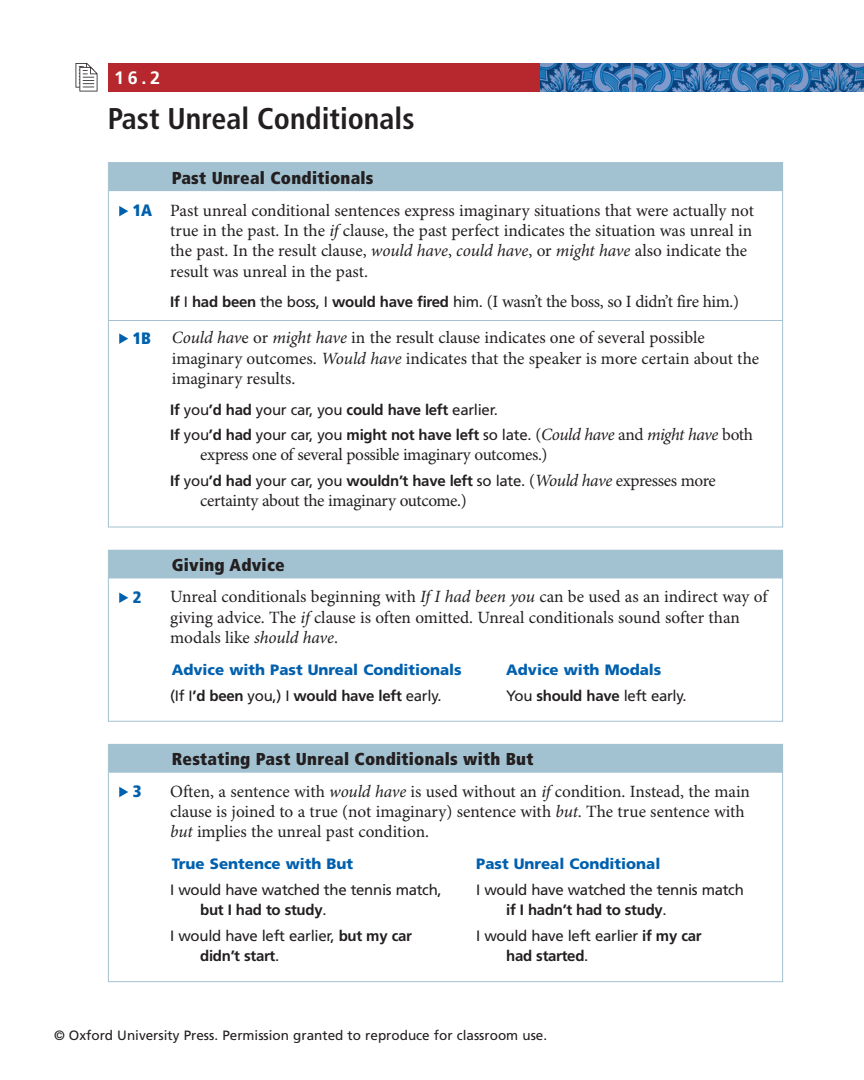
<style>
.page{position:relative;width:864px;height:1080px;background:#fff}
.page>*{position:absolute;margin:0;border:0;box-sizing:border-box;transform-origin:0 0}
.t1{font:700 condensed 30px "Frutiger LT Std";color:#231f20}
.t2{font:700 18px "Frutiger LT Std";color:#fff}
.t3{font:17.25px/20.2px "Minion Pro";letter-spacing:-.005em;color:#231f20}
.t4{font:900 condensed 17.25px "Frutiger LT Std";letter-spacing:.015em;color:#231f20}
.t5{font:17.25px "Minion Pro";letter-spacing:-.025em;color:#231f20}
.t6{font:900 condensed 16.5px "Frutiger LT Std";color:#0160ae}
.t7{font:700 15px/25.5px "Frutiger LT Std";letter-spacing:-.02em;color:#231f20}
.t8{font:15px "Frutiger LT Std";letter-spacing:-.02em;color:#231f20}
.t9{font:900 15px "Frutiger LT Std";color:#0160ae}
.t10{font:13.5px "Frutiger LT Std";color:#231f20}
.s1{font-style:italic}
.s2{font-family:"Frutiger LT Std";font-weight:700;font-size:15px}
.s3{font-family:"Frutiger LT Std";font-size:15px}
.s4{font-weight:400}
.s5{font-family:"Minion Pro";font-weight:400;font-size:17.25px}
.s6{font-family:"Minion Pro";font-weight:400;font-style:italic;font-size:17.25px}
.s7{font-weight:700}
</style>
<div class="page">
<div style="left:108px;top:63px;width:444px;height:29px;background:#b7282e"></div>
<img style="left:540px;top:63px;width:324px;height:29px">
<svg style="left:76px;top:63px;width:22px;height:29px"></svg>
<div style="left:109px;top:163px;width:674px;height:28px;background:#a3c2d1"></div>
<hr style="left:109px;top:320px;width:674px;height:1px;background:#a3c2d1">
<svg style="left:119px;top:206px;width:9px;height:10px"></svg>
<svg style="left:119px;top:333px;width:9px;height:11px"></svg>
<div style="left:109px;top:550px;width:674px;height:28px;background:#a3c2d1"></div>
<div style="left:109px;top:744px;width:674px;height:29px;background:#a3c2d1"></div>
<svg style="left:119px;top:593px;width:9px;height:10px"></svg>
<svg style="left:119px;top:787px;width:9px;height:10px"></svg>
<p class="t2" style="left:114px;top:67px;width:47px">16.2</p>
<h1 class="t1" style="left:108px;top:101px;width:308px">Past Unreal Conditionals</h1>
<p class="t6" style="left:133px;top:201px;width:21px">1A</p>
<p class="t6" style="left:133px;top:328px;width:20px">1B</p>
<p class="t4" style="left:172px;top:167px;width:203px">Past Unreal Conditionals</p>
<p class="t3" style="left:170px;top:201px;width:585px">Past unreal conditional sentences express imaginary situations that were actually not true in the past. In the <span class="s1">if</span> clause, the past perfect indicates the situation was unreal in the past. In the result clause, <span class="s1">would have</span>, <span class="s1">could have</span>, or <span class="s1">might have</span> also indicate the result was unreal in the past.</p>
<p class="t3" style="left:170px;top:285px;width:570px;line-height:36px"><span class="s2">If</span> <span class="s3">I</span> <span class="s2">had been</span> <span class="s3">the boss, I</span> <span class="s2">would have fired</span> <span class="s3">him.</span> (I wasn’t the boss, so I didn’t fire him.)<br><span class="s1">Could hav</span>e or <span class="s1">might have</span> in the result clause indicates one of several possible</p>
<p class="t3" style="left:172px;top:349px;width:589px">imaginary outcomes. <span class="s1">Would have</span> indicates that the speaker is more certain about the imaginary results.</p>
<p class="t7" style="left:170px;top:397px;width:584px">If <span class="s4">you</span>’d had <span class="s4">your car, you</span> could have left <span class="s4">earlier.<br></span>If <span class="s4">you</span>’d had <span class="s4">your car, you</span> might not have left <span class="s4">so late.</span> <span class="s5">(</span><span class="s6">Could have</span> <span class="s5">and</span> <span class="s6">might have</span> <span class="s5">both</span></p>
<p class="t3" style="left:200px;top:445px;width:349px">express one of several possible imaginary outcomes.)</p>
<p class="t7" style="left:170px;top:468px;width:547px">If <span class="s4">you</span>’d had <span class="s4">your car, you</span> wouldn’t have left <span class="s4">so late.</span> <span class="s5">(</span><span class="s6">Would have</span> <span class="s5">expresses more</span></p>
<p class="t5" style="left:200px;top:490px;width:268px">certainty about the imaginary outcome.)</p>
<p class="t6" style="left:133px;top:587px;width:10px">2</p>
<p class="t4" style="left:172px;top:554px;width:115px">Giving Advice</p>
<p class="t3" style="left:170px;top:588px;width:599px">Unreal conditionals beginning with <span class="s1">If I had been you</span> can be used as an indirect way of giving advice. The <span class="s1">if</span> clause is often omitted. Unreal conditionals sound softer than modals like <span class="s1">should have</span>.</p>
<p class="t9" style="left:172px;top:661px;width:292px">Advice with Past Unreal Conditionals</p>
<p class="t9" style="left:506px;top:661px;width:157px">Advice with Modals</p>
<p class="t7" style="left:170px;top:683px;width:273px"><span class="s4">(If I</span>’d been <span class="s4">you,) I</span> would have left <span class="s4">early.</span></p>
<p class="t8" style="left:506px;top:687px;width:182px">You <span class="s7">should have</span> left early.</p>
<p class="t6" style="left:133px;top:781px;width:10px">3</p>
<p class="t4" style="left:172px;top:749px;width:363px">Restating Past Unreal Conditionals with But</p>
<p class="t3" style="left:170px;top:782px;width:581px">Often, a sentence with <span class="s1">would have</span> is used without an <span class="s1">if</span> condition. Instead, the main clause is joined to a true (not imaginary) sentence with <span class="s1">but</span>. The true sentence with <span class="s1">but</span> implies the unreal past condition.</p>
<p class="t9" style="left:172px;top:855px;width:183px">True Sentence with But</p>
<p class="t9" style="left:476px;top:855px;width:186px">Past Unreal Conditional</p>
<p class="t8" style="left:170px;top:881px;width:273px">I would have watched the tennis match,</p>
<p class="t8" style="left:476px;top:881px;width:269px">I would have watched the tennis match</p>
<p class="t7" style="left:200px;top:897px;width:128px">but I had to study<span class="s4">.</span></p>
<p class="t7" style="left:506px;top:897px;width:162px">if I hadn’t had to study<span class="s4">.</span></p>
<p class="t8" style="left:170px;top:927px;width:243px">I would have left earlier, <span class="s7">but my car</span></p>
<p class="t8" style="left:476px;top:927px;width:227px">I would have left earlier <span class="s7">if my car</span></p>
<p class="t7" style="left:200px;top:943px;width:81px">didn’t start<span class="s4">.</span></p>
<p class="t7" style="left:506px;top:943px;width:84px">had started<span class="s4">.</span></p>
<p class="t10" style="left:54px;top:1027px;width:495px">© Oxford University Press. Permission granted to reproduce for classroom use.</p>
</div>
